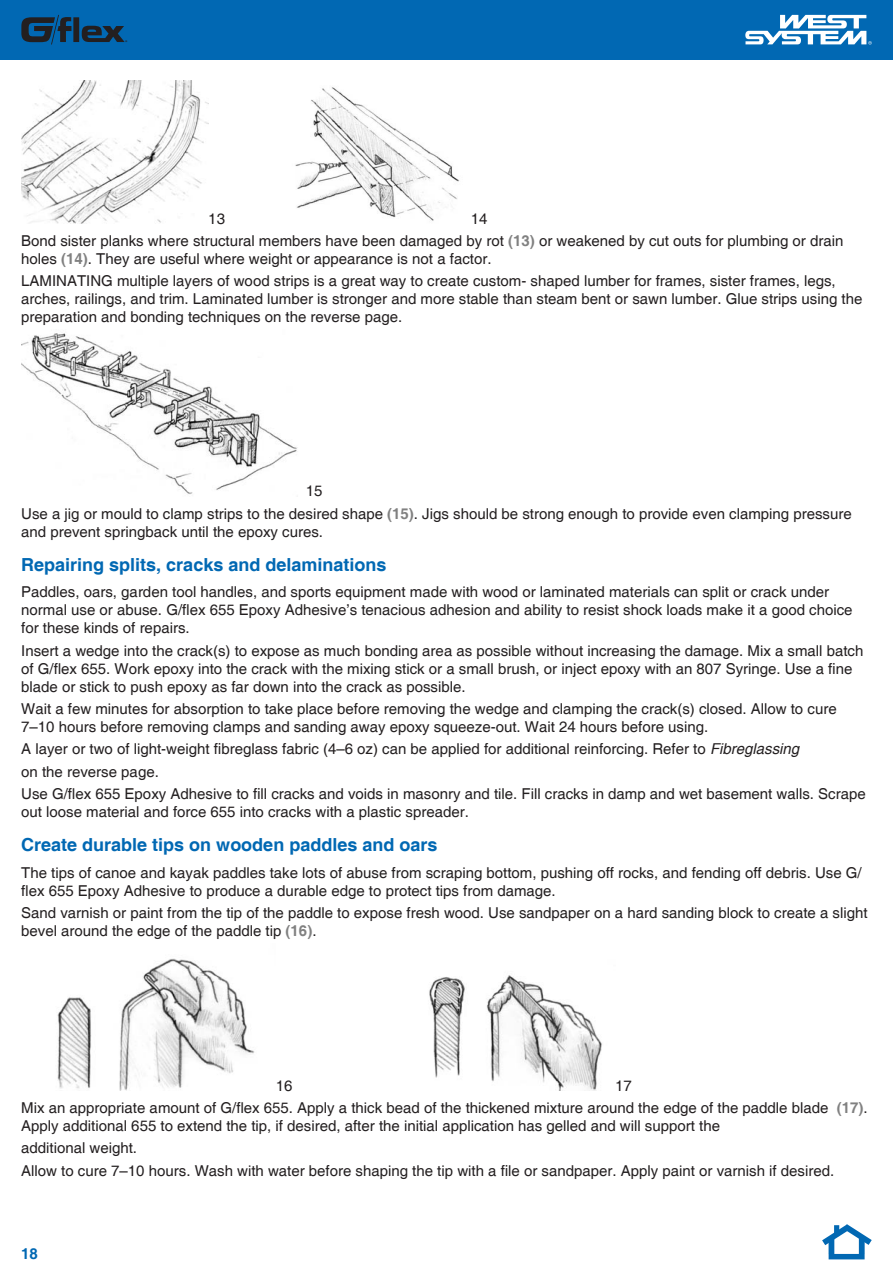
<style>
.page{position:relative;width:893px;height:1263px;background:#fff}
.page>*{position:absolute;margin:0;border:0;box-sizing:border-box;transform-origin:0 0}
.t1{font:700 18px "Helvetica";color:#0168b3}
.t2{font:15px/22.2px "Helvetica";color:#231f20}
.t3{font:700 15px "Helvetica";color:#0168b3}
.t4{font:600 5.4px "Myriad Pro";color:#231f20}
.s1{font-weight:700;color:#818181}
.s2{font-style:italic}
</style>
<div class="page">
<div style="left:0;top:0;width:893px;height:60px;background:#0168b3"></div>
<svg style="left:745px;top:15px;width:127px;height:30px"></svg>
<svg style="left:21px;top:15px;width:104px;height:29px"></svg>
<div style="left:828px;top:1239px;width:6px;height:15px;background:#0168b3"></div>
<svg style="left:822px;top:1224px;width:50px;height:27px"></svg>
<div style="left:829px;top:1254px;width:36px;height:5px;background:#0168b3"></div>
<div style="left:859px;top:1238px;width:6px;height:16px;background:#0168b3"></div>
<img style="left:21px;top:81px;width:187px;height:143px">
<img style="left:295px;top:87px;width:164px;height:134px">
<img style="left:21px;top:333px;width:277px;height:161px">
<img style="left:57px;top:958px;width:197px;height:133px">
<img style="left:429px;top:975px;width:173px;height:116px">
<p class="t4" style="left:125px;top:38px;width:4px">®</p>
<p class="t2" style="left:21px;top:208px;width:824px;text-indent:450px">14<br>Bond sister planks where structural members have been damaged by rot <span class="s1">(13)</span> or weakened by cut outs for plumbing or drain</p>
<p class="t2" style="left:21px;top:248px;width:816px">holes <span class="s1">(14)</span>. They are useful where weight or appearance is not a factor.<br>LAMINATING multiple layers of wood strips is a great way to create custom- shaped lumber for frames, sister frames, legs,</p>
<p class="t2" style="left:21px;top:290px;width:843px;line-height:18px">arches, railings, and trim. Laminated lumber is stronger and more stable than steam bent or sawn lumber. Glue strips using the preparation and bonding techniques on the reverse page.</p>
<p class="t2" style="left:208px;top:208px;width:18px">13</p>
<p class="t2" style="left:21px;top:480px;width:832px;text-indent:284px">15<br>Use a jig or mould to clamp strips to the desired shape <span class="s1">(15)</span>. Jigs should be strong enough to provide even clamping pressure</p>
<p class="t2" style="left:21px;top:521px;width:303px">and prevent springback until the epoxy cures.</p>
<p class="t1" style="left:21px;top:554px;width:367px">Repairing splits, cracks and delaminations</p>
<p class="t2" style="left:21px;top:584px;width:833px;line-height:18px">Paddles, oars, garden tool handles, and sports equipment made with wood or laminated materials can split or crack under normal use or abuse. G/flex 655 Epoxy Adhesive’s tenacious adhesion and ability to resist shock loads make it a good choice for these kinds of repairs.</p>
<p class="t2" style="left:21px;top:642px;width:844px;line-height:18px">Insert a wedge into the crack(s) to expose as much bonding area as possible without increasing the damage. Mix a small batch of G/flex 655. Work epoxy into the crack with the mixing stick or a small brush, or inject epoxy with an 807 Syringe. Use a fine blade or stick to push epoxy as far down into the crack as possible.</p>
<p class="t2" style="left:21px;top:700px;width:817px;line-height:18px">Wait a few minutes for absorption to take place before removing the wedge and clamping the crack(s) closed. Allow to cure<br>7–10 hours before removing clamps and sanding away epoxy squeeze-out. Wait 24 hours before using.</p>
<p class="t2" style="left:21px;top:738px;width:846px">A layer or two of light-weight fibreglass fabric (4–6 oz) can be applied for additional reinforcing. Refer to <span class="s2">Fibreglassing<br></span>on the reverse page.<br>Use G/flex 655 Epoxy Adhesive to fill cracks and voids in masonry and tile. Fill cracks in damp and wet basement walls. Scrape</p>
<p class="t2" style="left:21px;top:801px;width:449px">out loose material and force 655 into cracks with a plastic spreader.</p>
<p class="t1" style="left:21px;top:834px;width:418px">Create durable tips on wooden paddles and oars</p>
<p class="t2" style="left:21px;top:864px;width:842px;line-height:18px">The tips of canoe and kayak paddles take lots of abuse from scraping bottom, pushing off rocks, and fending off debris. Use G/ flex 655 Epoxy Adhesive to produce a durable edge to protect tips from damage.</p>
<p class="t2" style="left:21px;top:904px;width:848px;line-height:18px">Sand varnish or paint from the tip of the paddle to expose fresh wood. Use sandpaper on a hard sanding block to create a slight bevel around the edge of the paddle tip <span class="s1">(16)</span>.</p>
<p class="t2" style="left:21px;top:1075px;width:848px;text-indent:594px">17<br>Mix an appropriate amount of G/flex 655. Apply a thick bead of the thickened mixture around the edge of the paddle blade <span class="s1">(17)</span>.</p>
<p class="t2" style="left:21px;top:1115px;width:814px">Apply additional 655 to extend the tip, if desired, after the initial application has gelled and will support the<br>additional weight.<br>Allow to cure 7–10 hours. Wash with water before shaping the tip with a file or sandpaper. Apply paint or varnish if desired.</p>
<p class="t2" style="left:276px;top:1075px;width:18px">16</p>
<p class="t3" style="left:21px;top:1244px;width:18px">18</p>
</div>
